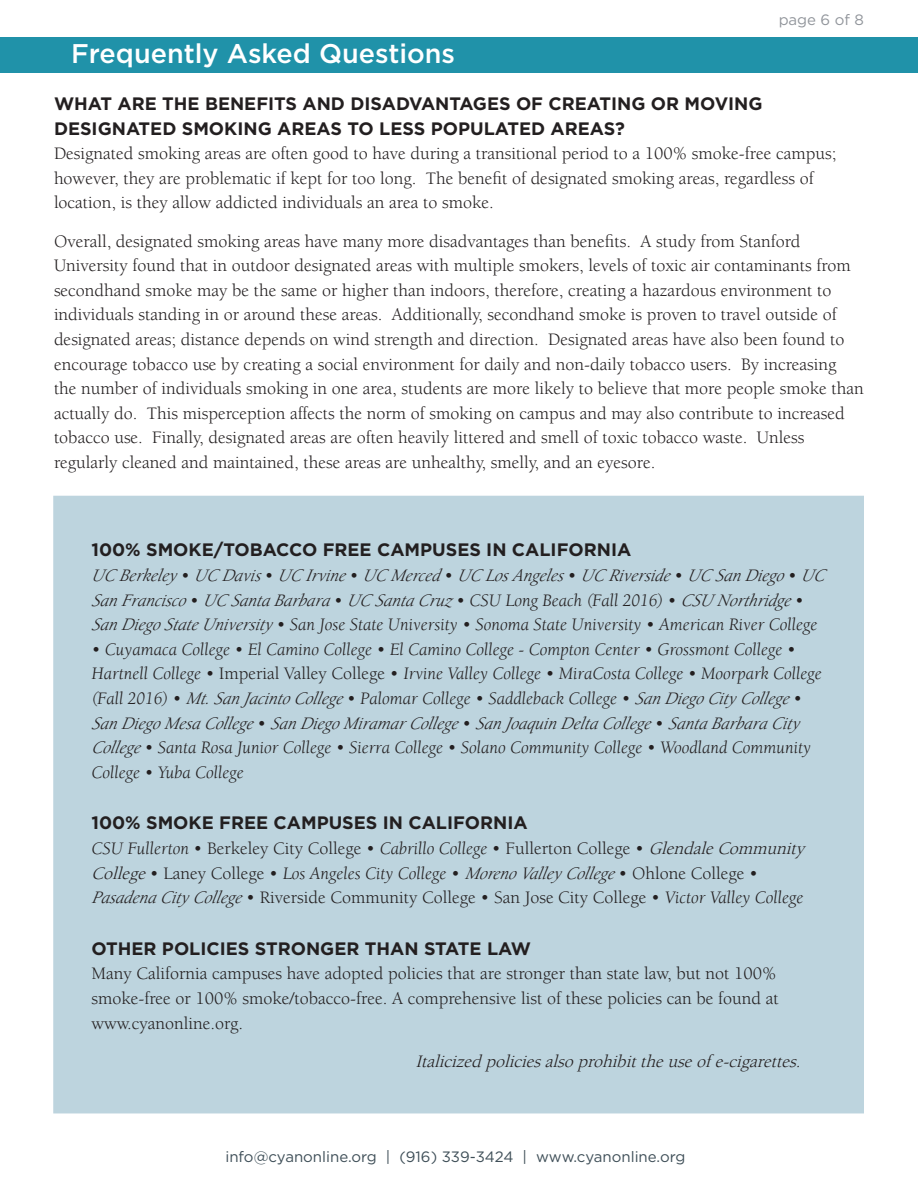
<style>
.page{position:relative;width:918px;height:1188px;background:#fff}
.page>*{position:absolute;margin:0;border:0;box-sizing:border-box;transform-origin:0 0}
.t1{font:500 27px "Gotham";color:#fff}
.p12{font:18px/24.6px "Berkeley";color:#231f20}
.p12-2{font:italic 18px/24.6px "Berkeley";color:#231f20}
.t2{font:700 18px/24.6px "Gotham";color:#231f20}
.p12-3{font:italic 18px "Berkeley";color:#231f20}
.t3{font:15px "Gotham";color:#3f4f58}
.t4{font:15px "Gotham";color:#91959b}
.s1{font-style:normal}
.s2{font-style:italic}
</style>
<div class="page">
<div style="left:0;top:38px;width:918px;height:35px;background:#2092a9"></div>
<div style="left:53px;top:496px;width:811px;height:617px;background:#bdd4de"></div>
<p class="t1" style="left:71px;top:38px;width:385px">Frequently Asked Questions</p>
<p class="t4" style="left:779px;top:11px;width:87px">page 6 of 8</p>
<h2 class="t2" style="left:54px;top:91px;width:710px">WHAT ARE THE BENEFITS AND DISADVANTAGES OF CREATING OR MOVING<br>DESIGNATED SMOKING AREAS TO LESS POPULATED AREAS?</h2>
<p class="p12" style="left:54px;top:142px;width:784px">Designated smoking areas are often good to have during a transitional period to a 100% smoke-free campus; however, they are problematic if kept for too long. The benefit of designated smoking areas, regardless of location, is they allow addicted individuals an area to smoke.</p>
<p class="p12" style="left:54px;top:229px;width:811px">Overall, designated smoking areas have many more disadvantages than benefits. A study from Stanford University found that in outdoor designated areas with multiple smokers, levels of toxic air contaminants from secondhand smoke may be the same or higher than indoors, therefore, creating a hazardous environment to individuals standing in or around these areas. Additionally, secondhand smoke is proven to travel outside of designated areas; distance depends on wind strength and direction. Designated areas have also been found to encourage tobacco use by creating a social environment for daily and non-daily tobacco users. By increasing<br>the number of individuals smoking in one area, students are more likely to believe that more people smoke than actually do. This misperception affects the norm of smoking on campus and may also contribute to increased tobacco use. Finally, designated areas are often heavily littered and smell of toxic tobacco waste. Unless regularly cleaned and maintained, these areas are unhealthy, smelly, and an eyesore.</p>
<h2 class="t2" style="left:91px;top:537px;width:541px">100% SMOKE/TOBACCO FREE CAMPUSES IN CALIFORNIA</h2>
<p class="p12-2" style="left:91px;top:564px;width:740px">UC Berkeley • UC Davis• UC Irvine• UC Merced• UC LosAng eles• UC Riverside• UC SanDiego• UC<br>SanFrancisco• UC SantaBarbara• UC SantaCruz• C S U L o n g B e a c h (F a l l 2 0 1 6 ) • CSU Northridge•<br>SanDiegoStateUniversity • San Jose State University • Sonoma State University • American River College</p>
<p class="p12-2" style="left:91px;top:637px;width:732px">• Cuyamaca College • El Camino College • El Camino College - Compton Center • Grossmont College • Hartnell College • <span class="s1">Imperial Valley College •</span> Irvine Valley College • MiraCosta College • Moorpark College (Fall 2016) • Mt.SanJacintoCollege• Palomar College • Saddleback College • SanDiegoCity College• SanDiegoMesaCollege• SanDiegoMiramarCollege• SanJoaquinDeltaCollege• SantaBarbaraCity College• Santa Rosa Junior College • Sierra College • Solano Community College • Woodland Community College • Yuba College</p>
<h2 class="t2" style="left:91px;top:810px;width:438px">100% SMOKE FREE CAMPUSES IN CALIFORNIA</h2>
<p class="p12" style="left:91px;top:836px;width:714px"><span class="s2">CSU Fullerton</span> • Berkeley City College • <span class="s2">Cabrillo College</span> • Fullerton College • <span class="s2">GlendaleCommunity<br>College</span>• Laney College • <span class="s2">Los Angeles City College</span> • <span class="s2">MorenoValley College</span>• Ohlone College •<br><span class="s2">PasadenaCity College</span>• Riverside Community College • San Jose City College • <span class="s2">Victor Valley College</span></p>
<h2 class="t2" style="left:91px;top:936px;width:441px">OTHER POLICIES STRONGER THAN STATE LAW</h2>
<p class="p12" style="left:91px;top:962px;width:689px">Many California campuses have adopted policies that are stronger than state law, but not 100% smoke-free or 100% smoke/tobacco-free. A comprehensive list of these policies can be found at www.cyanonline.org.</p>
<p class="p12-3" style="left:415px;top:1052px;width:392px">Italicizedpoliciesalsoprohibittheuseof e-cigarettes.</p>
<p class="t3" style="left:225px;top:1148px;width:461px">info@cyanonline.org | (916) 339-3424 | www.cyanonline.org</p>
</div>
